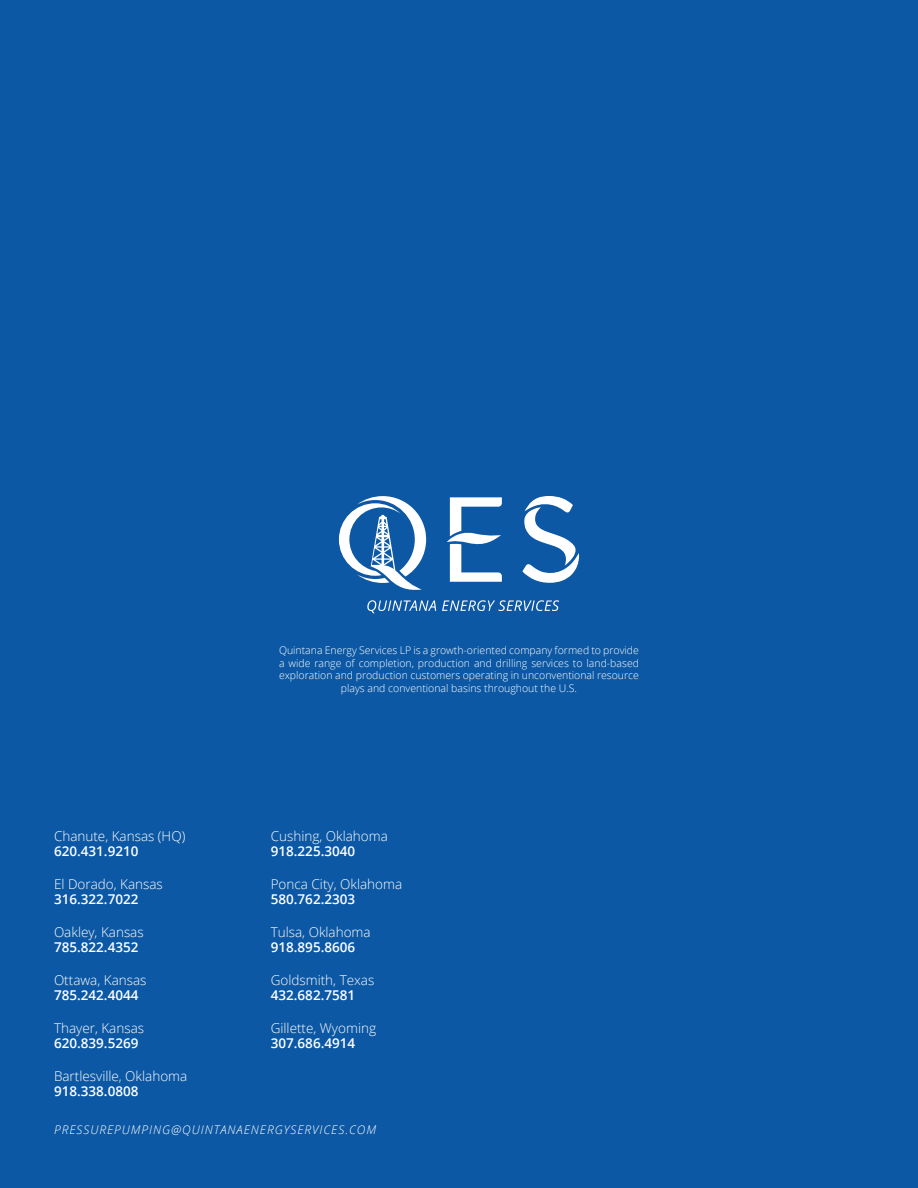
<style>
.page{position:relative;width:918px;height:1188px;background:#0c58a4}
.page>*{position:absolute;margin:0;border:0;box-sizing:border-box;transform-origin:0 0}
.t1{font:300 13.5px "Open Sans";color:#fff}
.t2{font:600 13.5px "Open Sans";color:#fff}
.t3{font:italic 300 12px "Open Sans";letter-spacing:.08em;color:#fff}
.t4{font:300 10.5px/12.6px "Open Sans";color:#fff;text-align:center}
</style>
<div class="page">
<svg style="left:367px;top:600px;width:69px;height:13px"></svg>
<svg style="left:442px;top:600px;width:117px;height:11px"></svg>
<svg style="left:522px;top:496px;width:57px;height:87px"></svg>
<svg style="left:447px;top:497px;width:55px;height:85px"></svg>
<svg style="left:339px;top:496px;width:87px;height:94px"></svg>
<p class="t1" style="left:54px;top:827px;width:133px">Chanute, Kansas (HQ)</p>
<p class="t2" style="left:54px;top:842px;width:86px">620.431.9210</p>
<p class="t1" style="left:54px;top:875px;width:110px">El Dorado, Kansas</p>
<p class="t2" style="left:54px;top:890px;width:86px">316.322.7022</p>
<p class="t1" style="left:54px;top:923px;width:91px">Oakley, Kansas</p>
<p class="t2" style="left:54px;top:938px;width:86px">785.822.4352</p>
<p class="t1" style="left:54px;top:971px;width:94px">Ottawa, Kansas</p>
<p class="t2" style="left:54px;top:986px;width:86px">785.242.4044</p>
<p class="t1" style="left:54px;top:1019px;width:92px">Thayer, Kansas</p>
<p class="t2" style="left:54px;top:1034px;width:86px">620.839.5269</p>
<p class="t1" style="left:54px;top:1067px;width:135px">Bartlesville, Oklahoma</p>
<p class="t2" style="left:54px;top:1082px;width:86px">918.338.0808</p>
<p class="t4" style="left:279px;top:644px;width:362px">Quintana Energy Services LP is a growth-oriented company formed to provide a wide range of completion, production and drilling services to land-based exploration and production customers operating in unconventional resource plays and conventional basins throughout the U.S.</p>
<p class="t1" style="left:271px;top:827px;width:119px">Cushing, Oklahoma</p>
<p class="t2" style="left:271px;top:842px;width:86px">918.225.3040</p>
<p class="t1" style="left:271px;top:875px;width:133px">Ponca City, Oklahoma</p>
<p class="t2" style="left:271px;top:890px;width:86px">580.762.2303</p>
<p class="t1" style="left:271px;top:923px;width:101px">Tulsa, Oklahoma</p>
<p class="t2" style="left:271px;top:938px;width:86px">918.895.8606</p>
<p class="t1" style="left:271px;top:971px;width:105px">Goldsmith, Texas</p>
<p class="t2" style="left:271px;top:986px;width:86px">432.682.7581</p>
<p class="t1" style="left:271px;top:1019px;width:107px">Gillette, Wyoming</p>
<p class="t2" style="left:271px;top:1034px;width:86px">307.686.4914</p>
<p class="t3" style="left:54px;top:1121px;width:324px">PRESSUREPUMPING@QUINTANAENERGYSERVICES.COM</p>
</div>
